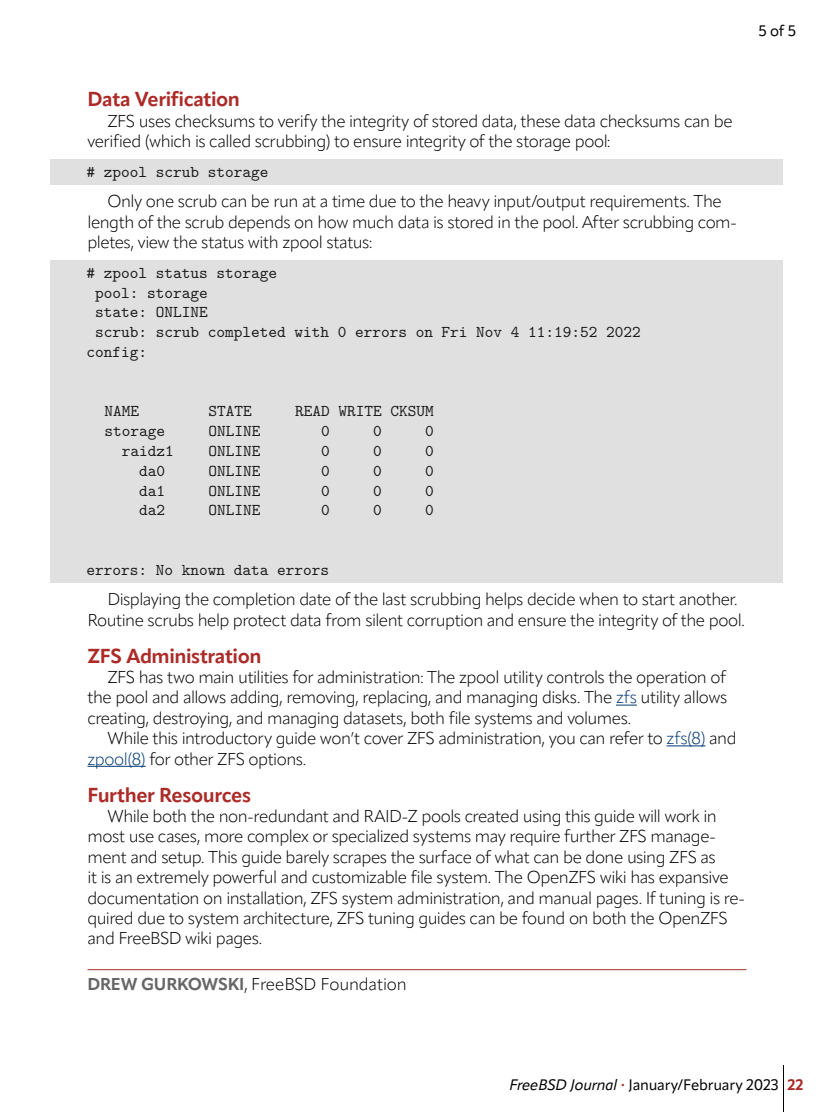
<style>
.page{position:relative;width:834px;height:1112px;background:#fff}
.page>*{position:absolute;margin:0;border:0;box-sizing:border-box;transform-origin:0 0}
.a_head{font:700 20px "Apparat";letter-spacing:-.02em;color:#ac2b28}
.body_copy{font:300 17px/20.4px "Apparat";letter-spacing:-.03em;color:#000}
.author_bio{font:300 17px "Apparat";letter-spacing:-.01em;color:#000}
.t1{font:16.5px "LM Mono 10";color:#1a1a1a}
.t2{font:15px "Apparat";letter-spacing:-.015em;color:#000}
.s1{color:#013972}
.s2{font-weight:700;color:#666}
.s3{font-style:italic}
.s4{font-size:9px;color:#ac2b28}
.s5{font-weight:700;color:#ac2b28}
</style>
<div class="page">
<hr style="left:783px;top:1065px;width:1px;height:47px;background:#000">
<div style="left:50px;top:159px;width:734px;height:26px;background:#e0e0e0"></div>
<div style="left:50px;top:260px;width:734px;height:323px;background:#e0e0e0"></div>
<svg style="left:616px;top:705px;width:21px;height:1px"></svg>
<hr style="left:667px;top:745px;width:38px;height:1px;background:#013972">
<hr style="left:88px;top:766px;width:58px;height:1px;background:#013972">
<hr style="left:88px;top:969px;width:658px;height:1px;background:#ac2b28">
<p class="t2" style="left:758px;top:22px;width:39px">5 of 5</p>
<p class="a_head" style="left:88px;top:87px;width:154px">Data Verification</p>
<p class="body_copy" style="left:88px;top:111px;width:647px;text-indent:20px">ZFS uses checksums to verify the integrity of stored data, these data checksums can be verified (which is called scrubbing) to ensure integrity of the storage pool:</p>
<p class="t1" style="left:86px;top:160px;width:183px"># zpool scrub storage</p>
<p class="body_copy" style="left:88px;top:191px;width:651px;text-indent:20px">Only one scrub can be run at a time due to the heavy input/output requirements. The length of the scrub depends on how much data is stored in the pool. After scrubbing com&shy;pletes, view the status with zpool status:</p>
<p class="t1" style="left:86px;top:261px;width:192px"># zpool status storage</p>
<p class="t1" style="left:95px;top:281px;width:114px">pool: storage</p>
<p class="t1" style="left:95px;top:301px;width:114px">state: ONLINE</p>
<p class="t1" style="left:95px;top:320px;width:547px">scrub: scrub completed with 0 errors on Fri Nov 4 11:19:52 2022</p>
<p class="t1" style="left:86px;top:340px;width:62px">config:</p>
<p class="t1" style="left:105px;top:400px;width:36px">NAME</p>
<p class="t1" style="left:208px;top:400px;width:45px">STATE</p>
<p class="t1" style="left:295px;top:400px;width:140px">READ WRITE CKSUM</p>
<p class="t1" style="left:105px;top:419px;width:62px">storage</p>
<p class="t1" style="left:208px;top:419px;width:53px">ONLINE</p>
<p class="t1" style="left:321px;top:419px;width:10px">0</p>
<p class="t1" style="left:373px;top:419px;width:10px">0</p>
<p class="t1" style="left:425px;top:419px;width:10px">0</p>
<p class="t1" style="left:122px;top:439px;width:53px">raidz1</p>
<p class="t1" style="left:208px;top:439px;width:53px">ONLINE</p>
<p class="t1" style="left:321px;top:439px;width:10px">0</p>
<p class="t1" style="left:373px;top:439px;width:10px">0</p>
<p class="t1" style="left:425px;top:439px;width:10px">0</p>
<p class="t1" style="left:139px;top:459px;width:27px">da0</p>
<p class="t1" style="left:208px;top:459px;width:53px">ONLINE</p>
<p class="t1" style="left:321px;top:459px;width:10px">0</p>
<p class="t1" style="left:373px;top:459px;width:10px">0</p>
<p class="t1" style="left:425px;top:459px;width:10px">0</p>
<p class="t1" style="left:139px;top:479px;width:27px">da1</p>
<p class="t1" style="left:208px;top:479px;width:53px">ONLINE</p>
<p class="t1" style="left:321px;top:479px;width:10px">0</p>
<p class="t1" style="left:373px;top:479px;width:10px">0</p>
<p class="t1" style="left:425px;top:479px;width:10px">0</p>
<p class="t1" style="left:139px;top:499px;width:27px">da2</p>
<p class="t1" style="left:208px;top:499px;width:53px">ONLINE</p>
<p class="t1" style="left:321px;top:499px;width:10px">0</p>
<p class="t1" style="left:373px;top:499px;width:10px">0</p>
<p class="t1" style="left:425px;top:499px;width:10px">0</p>
<p class="t1" style="left:86px;top:558px;width:244px">errors: No known data errors</p>
<p class="body_copy" style="left:88px;top:589px;width:659px;text-indent:20px">Displaying the completion date of the last scrubbing helps decide when to start another.<br>Routine scrubs help protect data from silent corruption and ensure the integrity of the pool.</p>
<p class="a_head" style="left:88px;top:643px;width:176px">ZFS Administration</p>
<p class="body_copy" style="left:88px;top:667px;width:641px;text-align:justify;text-indent:20px">ZFS has two main utilities for administration: The zpool utility controls the operation of the pool and allows adding, removing, replacing, and managing disks. The <span class="s1">zfs</span> utility allows creating, destroying, and managing datasets, both file systems and volumes.</p>
<p class="body_copy" style="left:88px;top:728px;width:651px;text-indent:20px">While this introductory guide won’t cover ZFS administration, you can refer to <span class="s1">zfs(8)</span> and <span class="s1">zpool(8)</span> for other ZFS options.</p>
<p class="a_head" style="left:88px;top:782px;width:165px">Further Resources</p>
<p class="body_copy" style="left:88px;top:806px;width:659px;text-indent:20px">While both the non-redundant and RAID-Z pools created using this guide will work in most use cases, more complex or specialized systems may require further ZFS manage&shy;ment and setup. This guide barely scrapes the surface of what can be done using ZFS as<br>it is an extremely powerful and customizable file system. The OpenZFS wiki has expansive documentation on installation, ZFS system administration, and manual pages. If tuning is re&shy;quired due to system architecture, ZFS tuning guides can be found on both the OpenZFS and FreeBSD wiki pages.</p>
<p class="author_bio" style="left:88px;top:974px;width:321px"><span class="s2">DREW GURKOWSKI</span>, FreeBSD Foundation</p>
<p class="t2" style="left:509px;top:1076px;width:296px"><span class="s3">FreeBSD Journal</span> <span class="s4">•</span> January/February 2023 <span class="s5">22</span></p>
</div>
